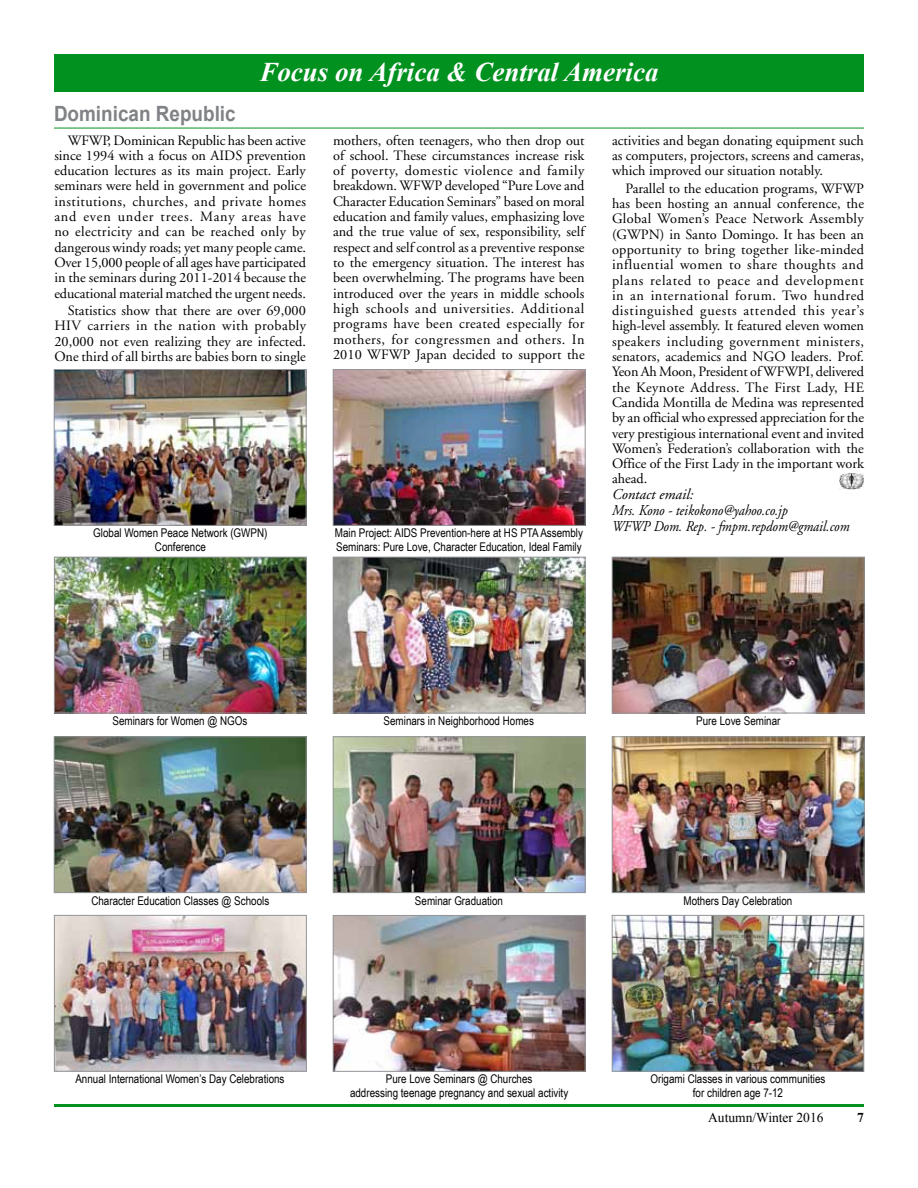
<style>
.page{position:relative;width:918px;height:1188px;background:#fff}
.page>*{position:absolute;margin:0;border:0;box-sizing:border-box;transform-origin:0 0}
.t1{font:italic 700 27px "Times New Roman";color:#fff}
.t2{font:700 21px "Arial";color:#808285;scale:.9 1}
.t3{font:italic 15px/15.8px "Adobe Garamond";color:#000}
.t4{font:14.25px/15.3px "Adobe Garamond";color:#000;text-align:justify}
.t5{font:13.5px "Times New Roman";color:#000}
.t6{font:700 13.5px "Times New Roman";color:#000}
.t7{font:12px/13.5px "Arial Narrow";color:#000;text-align:center}
</style>
<div class="page">
<hr style="left:54px;top:1104px;width:810px;height:3px;background:#01911f">
<div style="left:54px;top:54px;width:810px;height:38px;background:#01911f"></div>
<img style="left:56px;top:739px;width:248px;height:152px">
<div style="left:54px;top:737px;width:252px;height:156px;border:1px solid #939598"></div>
<img style="left:614px;top:739px;width:248px;height:152px">
<div style="left:612px;top:737px;width:252px;height:156px;border:1px solid #939598"></div>
<img style="left:335px;top:739px;width:248px;height:152px">
<div style="left:333px;top:737px;width:252px;height:156px;border:1px solid #939598"></div>
<img style="left:56px;top:917px;width:249px;height:152px">
<div style="left:54px;top:915px;width:253px;height:156px;border:1px solid #939598"></div>
<img style="left:614px;top:559px;width:248px;height:152px">
<div style="left:612px;top:557px;width:252px;height:156px;border:1px solid #939598"></div>
<img style="left:614px;top:917px;width:248px;height:152px">
<div style="left:612px;top:915px;width:252px;height:156px;border:1px solid #939598"></div>
<img style="left:56px;top:371px;width:248px;height:153px">
<div style="left:54px;top:369px;width:252px;height:157px;border:1px solid #939598"></div>
<img style="left:335px;top:371px;width:248px;height:153px">
<div style="left:333px;top:369px;width:252px;height:157px;border:1px solid #939598"></div>
<img style="left:56px;top:559px;width:249px;height:152px">
<div style="left:54px;top:557px;width:253px;height:156px;border:1px solid #939598"></div>
<img style="left:335px;top:559px;width:248px;height:152px">
<div style="left:333px;top:557px;width:252px;height:156px;border:1px solid #939598"></div>
<img style="left:335px;top:917px;width:248px;height:153px">
<div style="left:333px;top:915px;width:252px;height:157px;border:1px solid #939598"></div>
<hr style="left:54px;top:128px;width:810px;height:1px;background:#01911f">
<img style="left:839px;top:473px;width:25px;height:17px">
<h1 class="t1" style="left:259px;top:53px;width:401px">Focus on Africa &amp; Central America</h1>
<h2 class="t2" style="left:54px;top:100px;width:203px">Dominican Republic</h2>
<p class="t4" style="left:54px;top:133px;width:253px;text-indent:13px">WFWP, Dominican Republic has been active since 1994 with a focus on AIDS prevention education lectures as its main project. Early seminars were held in government and police institutions, churches, and private homes and even under trees. Many areas have no electricity and can be reached only by dangerous windy roads; yet many people came.<br>Over 15,000 people of all ages have participated in the seminars during 2011-2014 because the educational material matched the urgent needs.</p>
<p class="t4" style="left:54px;top:303px;width:253px;text-indent:13px">Statistics show that there are over 69,000<br>HIV carriers in the nation with probably 20,000 not even realizing they are infected.<br>One third of all births are babies born to single</p>
<p class="t4" style="left:333px;top:133px;width:253px">mothers, often teenagers, who then drop out of school. These circumstances increase risk of poverty, domestic violence and family breakdown. WFWP developed “Pure Love and Character Education Seminars” based on moral education and family values, emphasizing love and the true value of sex, responsibility, self respect and self control as a preventive response to the emergency situation. The interest has been overwhelming. The programs have been introduced over the years in middle schools high schools and universities. Additional programs have been created especially for mothers, for congressmen and others. In 2010 WFWP Japan decided to support the</p>
<p class="t4" style="left:612px;top:133px;width:253px">activities and began donating equipment such as computers, projectors, screens and cameras, which improved our situation notably.</p>
<p class="t4" style="left:612px;top:181px;width:254px;text-indent:13px">Parallel to the education programs, WFWP has been hosting an annual conference, the Global Women’s Peace Network Assembly (GWPN) in Santo Domingo. It has been an opportunity to bring together like-minded influential women to share thoughts and plans related to peace and development in an international forum. Two hundred distinguished guests attended this year’s high-level assembly. It featured eleven women speakers including government ministers, senators, academics and NGO leaders. Prof.<br>Yeon Ah Moon, President of WFWPI, delivered the Keynote Address. The First Lady, HE Candida Montilla de Medina was represented by an official who expressed appreciation for the very prestigious international event and invited Women’s Federation’s collaboration with the Office of the First Lady in the important work ahead.</p>
<p class="t3" style="left:612px;top:487px;width:239px">Contact email:<br>Mrs. Kono - teikokono@yahoo.co.jp<br>WFWP Dom. Rep. - fmpm.repdom@gmail.com</p>
<p class="t7" style="left:93px;top:526px;width:176px">Global Women Peace Network (GWPN)<br>Conference</p>
<p class="t7" style="left:335px;top:526px;width:250px;text-align:left">Main Project: AIDS Prevention-here at HS PTA Assembly<br>Seminars: Pure Love, Character Education, Ideal Family</p>
<p class="t7" style="left:112px;top:714px;width:137px">Seminars for Women @ NGOs</p>
<p class="t7" style="left:384px;top:714px;width:152px">Seminars in Neighborhood Homes</p>
<p class="t7" style="left:696px;top:714px;width:86px">Pure Love Seminar</p>
<p class="t7" style="left:91px;top:893px;width:179px">Character Education Classes @ Schools</p>
<p class="t7" style="left:415px;top:893px;width:90px">Seminar Graduation</p>
<p class="t7" style="left:684px;top:893px;width:110px">Mothers Day Celebration</p>
<p class="t7" style="left:75px;top:1072px;width:211px">Annual International Women’s Day Celebrations</p>
<p class="t7" style="left:350px;top:1072px;width:220px">Pure Love Seminars @ Churches<br>addressing teenage pregnancy and sexual activity</p>
<p class="t7" style="left:651px;top:1072px;width:176px">Origami Classes in various communities for children age 7-12</p>
<p class="t5" style="left:708px;top:1108px;width:117px">Autumn/Winter 2016</p>
<p class="t6" style="left:857px;top:1108px;width:8px">7</p>
</div>
